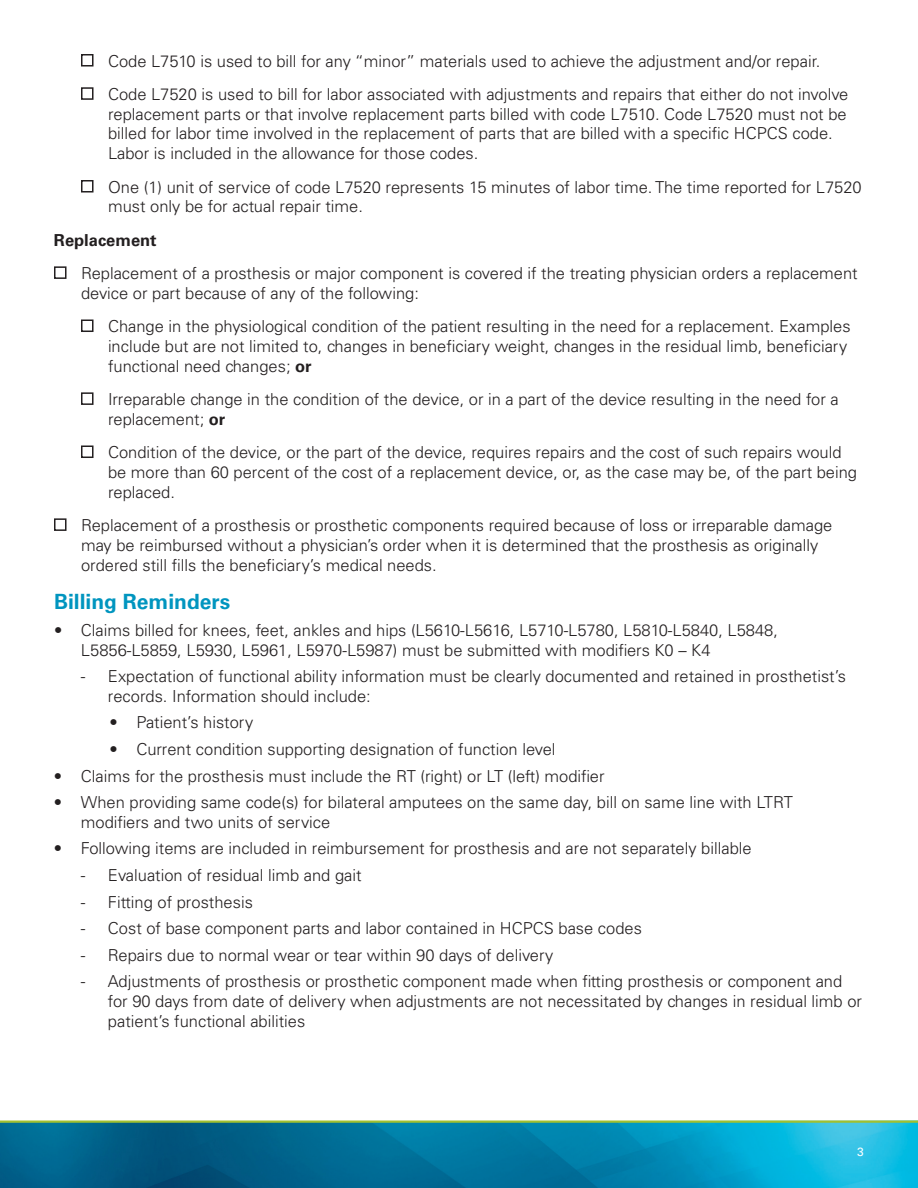
<style>
.page{position:relative;width:918px;height:1188px;background:#fff}
.page>*{position:absolute;margin:0;border:0;box-sizing:border-box;transform-origin:0 0}
.t1{font:700 21px "Univers LT Std";color:#0095bf}
.t2{font:300 16.5px/19.8px "Univers LT Std";color:#231f20}
.t3{font:700 16.5px "Univers LT Std";color:#231f20}
.t4{font:12px "Univers LT Std";color:#fff}
.s1{font-weight:700}
</style>
<div class="page">
<img style="left:0;top:1123px;width:918px;height:65px">
<hr style="left:0;top:1120px;width:918px;height:3px;background:#a1c030">
<div style="left:81px;top:54px;width:13px;height:13px;border:2px solid #231f20"></div>
<div style="left:81px;top:87px;width:13px;height:13px;border:2px solid #231f20"></div>
<div style="left:81px;top:180px;width:13px;height:13px;border:2px solid #231f20"></div>
<div style="left:54px;top:266px;width:13px;height:13px;border:2px solid #231f20"></div>
<div style="left:81px;top:320px;width:13px;height:12px;border:2px solid #231f20"></div>
<div style="left:81px;top:392px;width:13px;height:13px;border:2px solid #231f20"></div>
<div style="left:81px;top:446px;width:13px;height:12px;border:2px solid #231f20"></div>
<div style="left:54px;top:518px;width:13px;height:13px;border:2px solid #231f20"></div>
<p class="t2" style="left:108px;top:44px;width:742px;line-height:33.3px">Code L7510 is used to bill for any “minor” materials used to achieve the adjustment and/or repair.<br>Code L7520 is used to bill for labor associated with adjustments and repairs that either do not involve</p>
<p class="t2" style="left:108px;top:104px;width:740px">replacement parts or that involve replacement parts billed with code L7510. Code L7520 must not be billed for labor time involved in the replacement of parts that are billed with a specific HCPCS code.<br>Labor is included in the allowance for those codes.</p>
<p class="t2" style="left:108px;top:177px;width:755px">One (1) unit of service of code L7520 represents 15 minutes of labor time. The time reported for L7520 must only be for actual repair time.</p>
<p class="t3" style="left:54px;top:230px;width:104px">Replacement</p>
<p class="t2" style="left:81px;top:263px;width:778px">Replacement of a prosthesis or major component is covered if the treating physician orders a replacement device or part because of any of the following:</p>
<p class="t2" style="left:108px;top:316px;width:744px">Change in the physiological condition of the patient resulting in the need for a replacement. Examples include but are not limited to, changes in beneficiary weight, changes in the residual limb, beneficiary functional need changes; <span class="s1">or</span></p>
<p class="t2" style="left:108px;top:389px;width:732px">Irreparable change in the condition of the device, or in a part of the device resulting in the need for a replacement; <span class="s1">or</span></p>
<p class="t2" style="left:108px;top:442px;width:751px">Condition of the device, or the part of the device, requires repairs and the cost of such repairs would be more than 60 percent of the cost of a replacement device, or, as the case may be, of the part being replaced.</p>
<p class="t2" style="left:81px;top:515px;width:753px">Replacement of a prosthesis or prosthetic components required because of loss or irreparable damage may be reimbursed without a physician’s order when it is determined that the prosthesis as originally ordered still fills the beneficiary’s medical needs.</p>
<p class="t1" style="left:54px;top:590px;width:178px">Billing Reminders</p>
<p class="t2" style="left:81px;top:620px;width:699px;text-indent:-27px">• Claims billed for knees, feet, ankles and hips (L5610-L5616, L5710-L5780, L5810-L5840, L5848,<br>L5856-L5859, L5930, L5961, L5970-L5987) must be submitted with modifiers K0 – K4</p>
<p class="t2" style="left:108px;top:666px;width:740px;text-indent:-27px">- Expectation of functional ability information must be clearly documented and retained in prosthetist’s records. Information should include:</p>
<p class="t2" style="left:109px;top:713px;width:145px">• Patient’s history</p>
<p class="t2" style="left:109px;top:739px;width:448px">• Current condition supporting designation of function level</p>
<p class="t2" style="left:54px;top:766px;width:552px">• Claims for the prosthesis must include the RT (right) or LT (left) modifier</p>
<p class="t2" style="left:81px;top:792px;width:714px;text-indent:-27px">• When providing same code(s) for bilateral amputees on the same day, bill on same line with LTRT modifiers and two units of service</p>
<p class="t2" style="left:54px;top:839px;width:699px">• Following items are included in reimbursement for prosthesis and are not separately billable</p>
<p class="t2" style="left:81px;top:865px;width:282px">- Evaluation of residual limb and gait</p>
<p class="t2" style="left:81px;top:892px;width:173px">- Fitting of prosthesis</p>
<p class="t2" style="left:81px;top:918px;width:563px">- Cost of base component parts and labor contained in HCPCS base codes</p>
<p class="t2" style="left:81px;top:945px;width:474px">- Repairs due to normal wear or tear within 90 days of delivery</p>
<p class="t2" style="left:108px;top:971px;width:756px;text-indent:-27px">- Adjustments of prosthesis or prosthetic component made when fitting prosthesis or component and for 90 days from date of delivery when adjustments are not necessitated by changes in residual limb or patient’s functional abilities</p>
<p class="t4" style="left:857px;top:1144px;width:8px">3</p>
</div>
